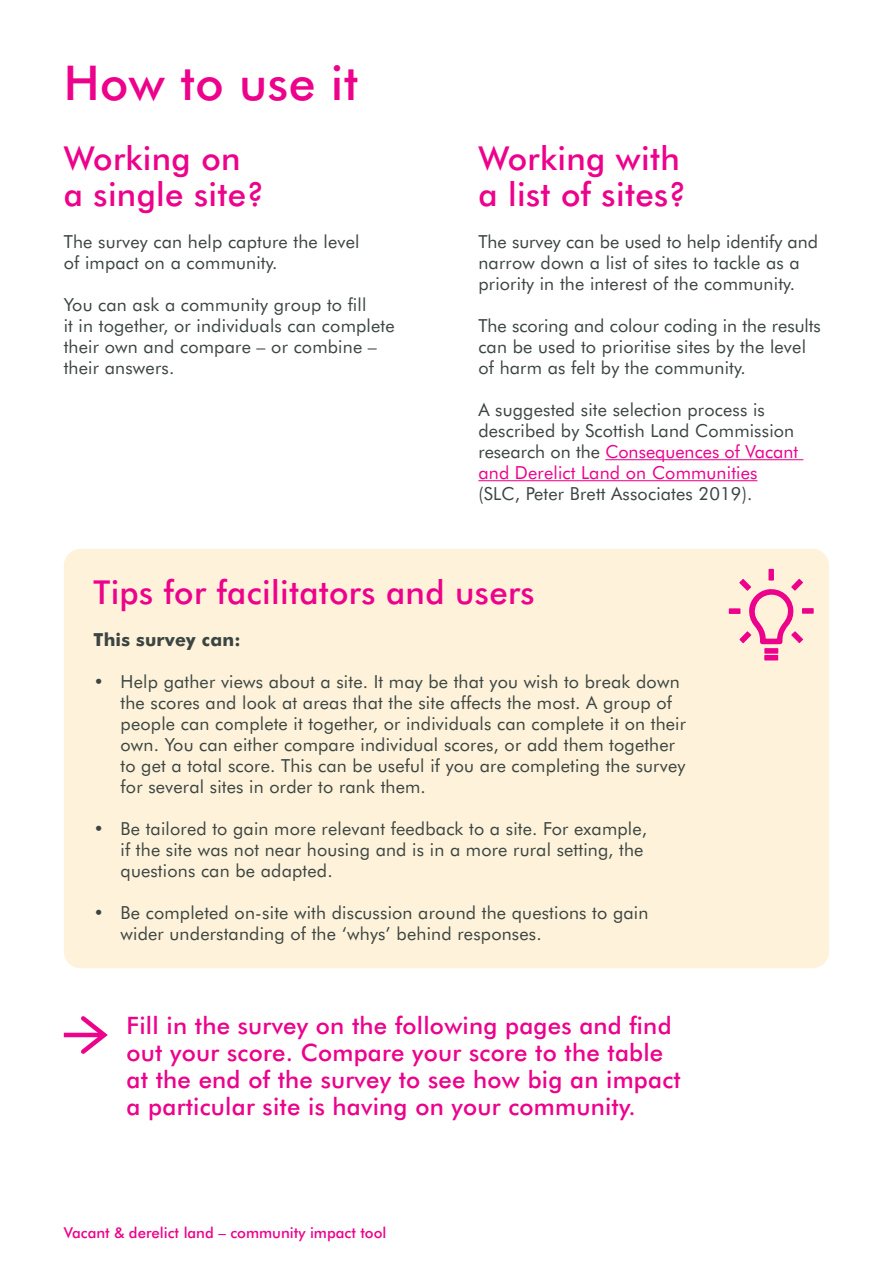
<style>
.page{position:relative;width:893px;height:1263px;background:#fff}
.page>*{position:absolute;margin:0;border:0;box-sizing:border-box;transform-origin:0 0}
.t1{font:500 48px "Futura BT";letter-spacing:.01em;color:#ed028c}
.t2{font:500 33px/36px "Futura BT";letter-spacing:.01em;color:#ed028c}
.t3{font:500 24px/27px "Futura BT";letter-spacing:.01em;color:#ed028c}
.t4{font:18px/21px "Futura BT";letter-spacing:.01em;color:#3c4542}
.t5{font:700 18px "Futura BT";letter-spacing:.01em;color:#3c4542}
.t6{font:500 15px "Futura BT";color:#ed028c}
.s1{color:#ed028c}
</style>
<div class="page">
<div style="left:64px;top:549px;width:765px;height:419px;background:#fef3da;border-radius:17px"></div>
<hr style="left:64px;top:1033px;width:40px;height:4px;background:#ed028c">
<svg style="left:77px;top:1016px;width:31px;height:38px"></svg>
<hr style="left:605px;top:459px;width:198px;height:1px;background:#ed028c">
<hr style="left:478px;top:480px;width:279px;height:1px;background:#ed028c">
<svg style="left:729px;top:569px;width:85px;height:91px"></svg>
<h1 class="t1" style="left:64px;top:54px;width:296px">How to use it</h1>
<h2 class="t2" style="left:64px;top:140px;width:202px">Working on a single site?</h2>
<p class="t4" style="left:64px;top:231px;width:297px">The survey can help capture the level of impact on a community.</p>
<p class="t4" style="left:64px;top:294px;width:332px">You can ask a community group to fill<br>it in together, or individuals can complete their own and compare – or combine – their answers.</p>
<h2 class="t2" style="left:478px;top:140px;width:209px">Working with a list of sites?</h2>
<p class="t4" style="left:478px;top:231px;width:341px">The survey can be used to help identify and narrow down a list of sites to tackle as a priority in the interest of the community.</p>
<p class="t4" style="left:478px;top:315px;width:344px">The scoring and colour coding in the results can be used to prioritise sites by the level of harm as felt by the community.</p>
<p class="t4" style="left:478px;top:399px;width:321px">A suggested site selection process is described by Scottish Land Commission research on the <span class="s1">Consequences of Vacant and Derelict Land on Communities</span></p>
<p class="t4" style="left:478px;top:483px;width:276px">(SLC, Peter Brett Associates 2019).</p>
<h2 class="t2" style="left:94px;top:573px;width:442px">Tips for facilitators and users</h2>
<p class="t5" style="left:94px;top:628px;width:148px">This survey can:</p>
<p class="t4" style="left:121px;top:670px;width:567px;text-indent:-27px">• Help gather views about a site. It may be that you wish to break down the scores and look at areas that the site affects the most. A group of people can complete it together, or individuals can complete it on their own. You can either compare individual scores, or add them together to get a total score. This can be useful if you are completing the survey for several sites in order to rank them.</p>
<p class="t4" style="left:121px;top:817px;width:528px;text-indent:-27px">• Be tailored to gain more relevant feedback to a site. For example, if the site was not near housing and is in a more rural setting, the questions can be adapted.</p>
<p class="t4" style="left:121px;top:901px;width:529px;text-indent:-27px">• Be completed on-site with discussion around the questions to gain wider understanding of the ‘whys’ behind responses.</p>
<h3 class="t3" style="left:127px;top:1012px;width:556px">Fill in the survey on the following pages and find out your score. Compare your score to the table at the end of the survey to see how big an impact a particular site is having on your community.</h3>
<p class="t6" style="left:64px;top:1223px;width:324px">Vacant &amp; derelict land – community impact tool</p>
</div>
